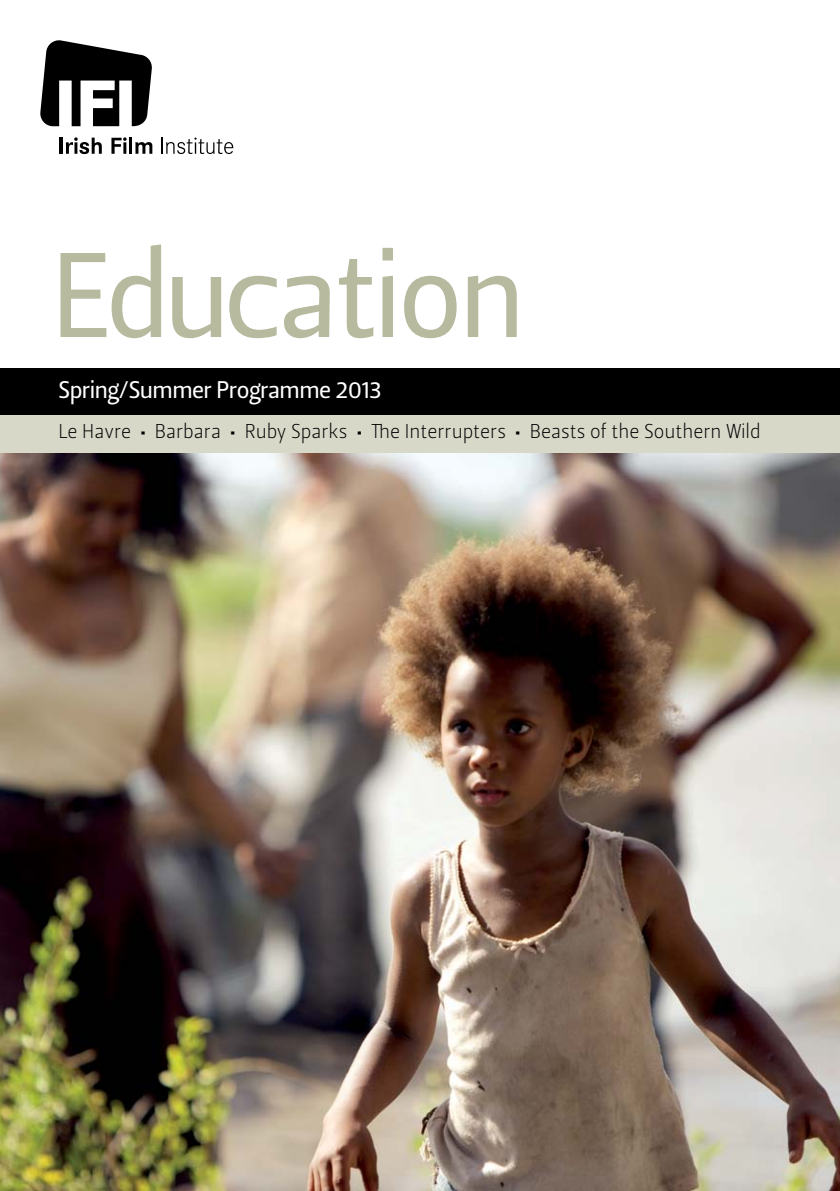
<style>
.page{position:relative;width:840px;height:1191px;background:#fff}
.page>*{position:absolute;margin:0;border:0;box-sizing:border-box;transform-origin:0 0}
.t1{font:120px "Leitura Sans Grot 2";letter-spacing:-.025em;color:#b7ba9f}
.t2{font:24px "Leitura Sans Grot 2";letter-spacing:-.025em;color:#fff}
.t3{font:20px "Leitura Sans Grot 1";color:#000}
</style>
<div class="page">
<div style="left:0;top:415px;width:839px;height:776px;background:#d8d8c9"></div>
<img style="left:0;top:454px;width:839px;height:737px">
<hr style="left:60px;top:138px;width:3px;height:16px;background:#000">
<svg style="left:66px;top:137px;width:36px;height:17px"></svg>
<svg style="left:111px;top:137px;width:15px;height:17px"></svg>
<hr style="left:129px;top:138px;width:3px;height:16px;background:#000">
<svg style="left:135px;top:142px;width:17px;height:12px"></svg>
<svg style="left:161px;top:137px;width:72px;height:17px"></svg>
<svg style="left:40px;top:40px;width:112px;height:86px"></svg>
<div style="left:0;top:368px;width:839px;height:47px;background:#000"></div>
<h1 class="t1" style="left:52px;top:226px;width:474px">Education</h1>
<p class="t2" style="left:59px;top:376px;width:324px">Spring/Summer Programme 2013</p>
<p class="t3" style="left:59px;top:420px;width:703px">Le Havre • Barbara • Ruby Sparks • The Interrupters • Beasts of the Southern Wild</p>
</div>
